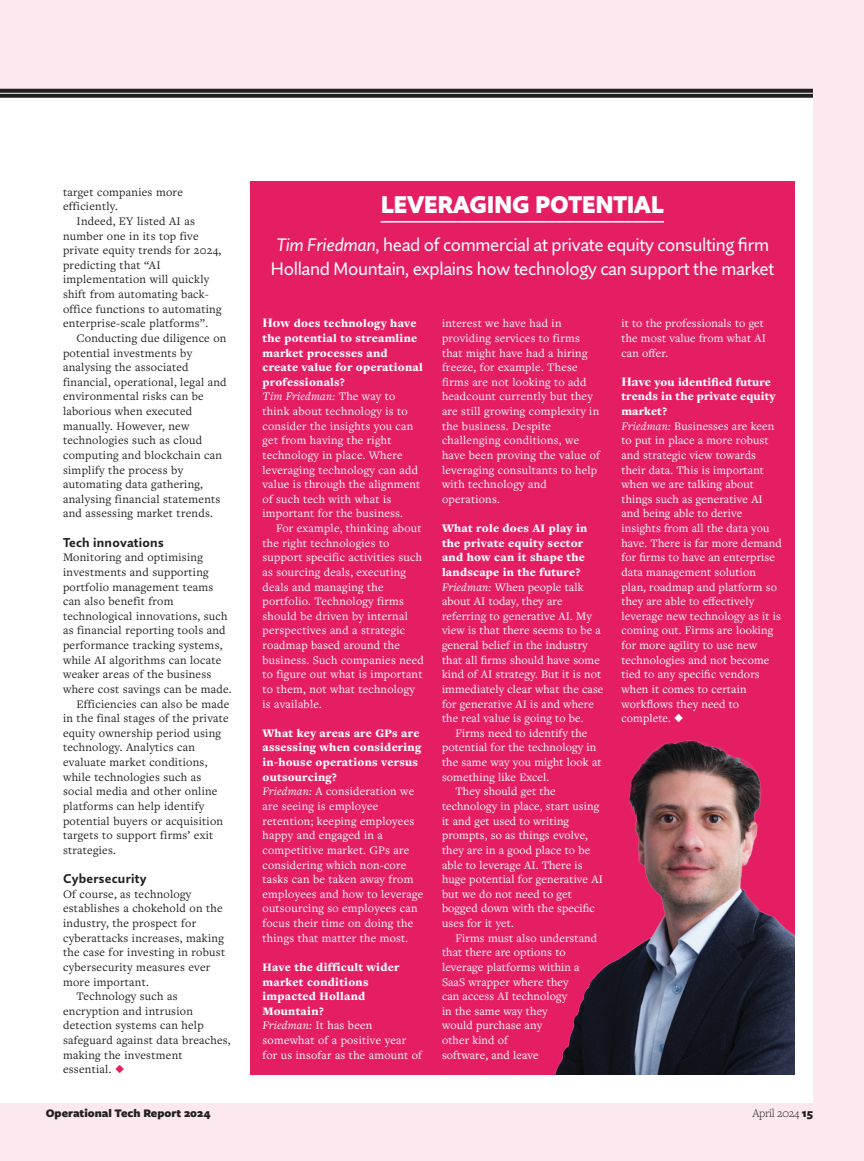
<style>
.page{position:relative;width:864px;height:1161px;background:#fff}
.page>*{position:absolute;margin:0;border:0;box-sizing:border-box;transform-origin:0 0}
.TDD__Box_out_headline{font:900 24px "Quire Sans Pro";letter-spacing:-.01em;color:#fff}
.TDD__Box_out_body_copy_no_indent{font:18px/24px "Quire Sans Pro";letter-spacing:-.015em;color:#fff}
.TDD__Crosshead{font:700 12.75px "Quire Sans Pro";letter-spacing:.02em;color:#231f20}
.TDD__Body_copy_no_indent{font:12px/14.7px "Freight Text Pro";letter-spacing:.02em;color:#fff}
.TDD__Body_copy_cndented{font:12px/14.7px "Freight Text Pro";letter-spacing:.02em;color:#231f20}
.TDD__Body_copy_cndented-2{font:12px/14.7px "Freight Text Pro";letter-spacing:.01em;color:#fff}
.TDD__Body_copy_no_indent-2{font:12px/14.7px "Freight Text Pro";letter-spacing:.02em;color:#231f20}
.TDD__Question{font:900 12px/14.7px "Freight Text Pro";letter-spacing:.02em;color:#fff}
.t1{font:900 12px "Freight Sans Pro";color:#231f20}
.t2{font:300 12px "Freight Text Pro";letter-spacing:-.02em;color:#231f20}
.s1{color:#e51e63}
.s2{font-family:"Freight Sans Pro";font-weight:900}
.s3{font-style:italic}
.s4{font-family:"Freight Disp Pro";font-size:13.5px}
</style>
<div class="page">
<div style="left:0;top:0;width:863px;height:1161px;background:#fce9ef"></div>
<div style="left:0;top:93px;width:812px;height:1010px;background:#fff"></div>
<svg style="left:0;top:89px;width:812px;height:9px"></svg>
<hr style="left:0;top:93px;width:812px;height:1px;background:#fff">
<div style="left:250px;top:181px;width:544px;height:894px;background:#e51e63"></div>
<hr style="left:380px;top:221px;width:283px;height:2px;background:#fff">
<img style="left:555px;top:740px;width:239px;height:335px">
<p class="TDD__Body_copy_no_indent-2" style="left:63px;top:184px;width:121px">target companies more efficiently.</p>
<p class="TDD__Body_copy_cndented" style="left:63px;top:213px;width:160px;text-indent:14px">Indeed, EY listed AI as number one in its top five private equity trends for 2024, predicting that “AI implementation will quickly shift from automating back&shy;office functions to automating enterprise-scale platforms”.</p>
<p class="TDD__Body_copy_cndented" style="left:63px;top:330px;width:165px;text-indent:14px">Conducting due diligence on potential investments by analysing the associated financial, operational, legal and environmental risks can be laborious when executed manually. However, new technologies such as cloud computing and blockchain can simplify the process by automating data gathering, analysing financial statements and assessing market trends.</p>
<p class="TDD__Crosshead" style="left:63px;top:534px;width:102px">Tech innovations</p>
<p class="TDD__Body_copy_no_indent-2" style="left:63px;top:550px;width:170px">Monitoring and optimising investments and supporting portfolio management teams can also benefit from technological innovations, such as financial reporting tools and performance tracking systems, while AI algorithms can locate weaker areas of the business where cost savings can be made.</p>
<p class="TDD__Body_copy_cndented" style="left:63px;top:696px;width:168px;text-indent:14px">Efficiencies can also be made in the final stages of the private equity ownership period using technology. Analytics can evaluate market conditions, while technologies such as social media and other online platforms can help identify potential buyers or acquisition targets to support firms’ exit strategies.</p>
<p class="TDD__Crosshead" style="left:63px;top:870px;width:85px">Cybersecurity</p>
<p class="TDD__Body_copy_no_indent-2" style="left:63px;top:886px;width:163px">Of course, as technology establishes a chokehold on the industry, the prospect for cyberattacks increases, making the case for investing in robust cybersecurity measures ever more important.</p>
<p class="TDD__Body_copy_cndented" style="left:63px;top:988px;width:169px;text-indent:14px">Technology such as encryption and intrusion detection systems can help safeguard against data breaches, making the investment essential. <span class="s1">◆</span></p>
<p class="t1" style="left:46px;top:1105px;width:166px">Operational Tech Report 2024</p>
<p class="t2" style="left:752px;top:1105px;width:62px">April 2024 <span class="s2">15</span></p>
<p class="TDD__Box_out_headline" style="left:380px;top:189px;width:284px">LEVERAGING POTENTIAL</p>
<p class="TDD__Box_out_body_copy_no_indent" style="left:271px;top:233px;width:505px"><span class="s3">Tim Friedman</span>, head of commercial at private equity consulting firm<br>Holland Mountain, explains how technology can support the market</p>
<p class="TDD__Question" style="left:262px;top:316px;width:162px"><span class="s4">How</span> does technology have the potential to streamline market processes and create value for operational professionals?</p>
<p class="TDD__Body_copy_no_indent" style="left:262px;top:389px;width:159px"><span class="s3">Tim Friedman:</span> The way to think about technology is to consider the insights you can get from having the right technology in place. Where leveraging technology can add value is through the alignment of such tech with what is important for the business.</p>
<p class="TDD__Body_copy_cndented-2" style="left:262px;top:520px;width:163px;text-indent:14px">For example, thinking about the right technologies to support specific activities such as sourcing deals, executing deals and managing the portfolio. Technology firms should be driven by internal perspectives and a strategic roadmap based around the business. Such companies need to figure out what is important to them, not what technology is available.</p>
<p class="TDD__Question" style="left:262px;top:725px;width:160px">What key areas are GPs are assessing when considering in-house operations versus outsourcing?</p>
<p class="TDD__Body_copy_no_indent" style="left:262px;top:784px;width:162px"><span class="s3">Friedman:</span> A consideration we are seeing is employee retention; keeping employees happy and engaged in a competitive market. GPs are considering which non-core tasks can be taken away from employees and how to leverage outsourcing so employees can focus their time on doing the things that matter the most.</p>
<p class="TDD__Question" style="left:262px;top:959px;width:138px">Have the difficult wider market conditions impacted Holland<br>Mountain?</p>
<p class="TDD__Body_copy_no_indent" style="left:262px;top:1018px;width:161px"><span class="s3">Friedman:</span> It has been somewhat of a positive year for us insofar as the amount of</p>
<p class="TDD__Body_copy_no_indent" style="left:442px;top:316px;width:159px">interest we have had in providing services to firms that might have had a hiring freeze, for example. These firms are not looking to add headcount currently but they are still growing complexity in the business. Despite challenging conditions, we have been proving the value of leveraging consultants to help with technology and operations.</p>
<p class="TDD__Question" style="left:442px;top:520px;width:147px">What role does AI play in the private equity sector and how can it shape the landscape in the future?</p>
<p class="TDD__Body_copy_no_indent" style="left:442px;top:579px;width:163px"><span class="s3">Friedman:</span> When people talk about AI today, they are referring to generative AI. My view is that there seems to be a general belief in the industry that all firms should have some kind of AI strategy. But it is not immediately clear what the case for generative AI is and where the real value is going to be.</p>
<p class="TDD__Body_copy_cndented-2" style="left:442px;top:725px;width:161px;text-indent:14px">Firms need to identify the potential for the technology in the same way you might look at something like Excel.</p>
<p class="TDD__Body_copy_cndented-2" style="left:442px;top:784px;width:162px;text-indent:14px">They should get the technology in place, start using it and get used to writing prompts, so as things evolve, they are in a good place to be able to leverage AI. There is huge potential for generative AI but we do not need to get bogged down with the specific uses for it yet.</p>
<p class="TDD__Body_copy_cndented-2" style="left:442px;top:930px;width:157px;text-indent:14px">Firms must also understand that there are options to leverage platforms within a<br>SaaS wrapper where they<br>can access AI technology<br>in the same way they<br>would purchase any<br>other kind of<br>software, and leave</p>
<p class="TDD__Body_copy_cndented-2" style="left:621px;top:316px;width:146px">it to the professionals to get the most value from what AI can offer.</p>
<p class="TDD__Question" style="left:621px;top:374px;width:156px"><span class="s4">Have</span> you identified future trends in the private equity market?</p>
<p class="TDD__Body_copy_no_indent" style="left:621px;top:418px;width:162px"><span class="s3">Friedman:</span> Businesses are keen to put in place a more robust and strategic view towards their data. This is important when we are talking about things such as generative AI and being able to derive insights from all the data you have. There is far more demand for firms to have an enterprise data management solution plan, roadmap and platform so they are able to effectively leverage new technology as it is coming out. Firms are looking for more agility to use new technologies and not become tied to any specific vendors when it comes to certain workflows they need to complete. ◆</p>
</div>
